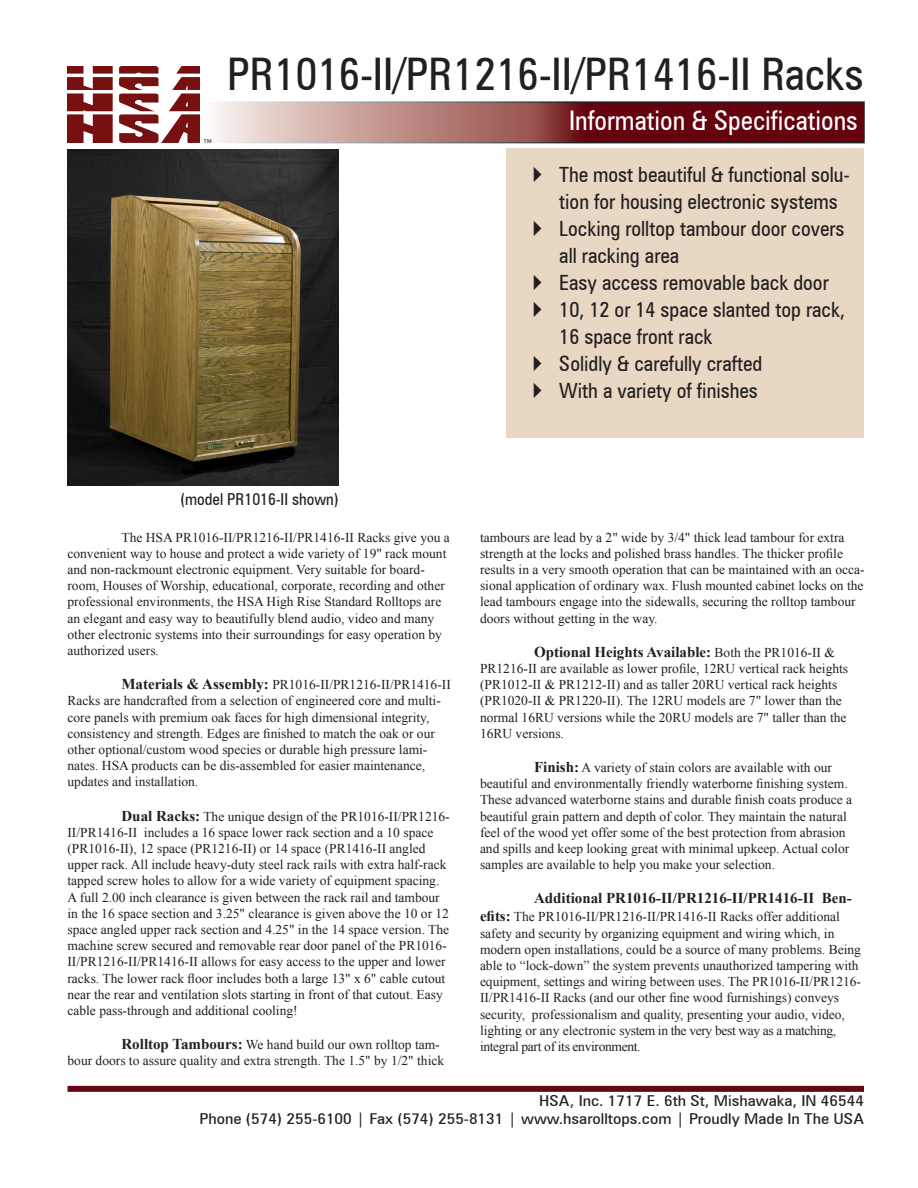
<style>
.page{position:relative;width:918px;height:1188px;background:#fff}
.page>*{position:absolute;margin:0;border:0;box-sizing:border-box;transform-origin:0 0}
.Product_Name_Title{font:condensed 45px "Zurich BT";color:#231f20}
.t1{font:condensed 27px "Zurich BT";color:#fff}
.t2{font:condensed 21px/27px "Zurich BT";color:#231f20}
.Captioning{font:condensed 16.5px "Zurich BT";color:#231f20}
.t3{font:condensed 15px "Zurich BT";color:#231f20;scale:1.2 1}
.Spec_page_1_body{font:700 15px "Times New Roman";color:#231f20}
.Spec_page_1_body-2{font:13.5px/16.2px "Times New Roman";color:#231f20}
.t4{font:condensed 13.5px "Zurich BT";color:#231f20}
.s1{font-weight:700;font-size:15px}
.s2{font-weight:400;font-size:13.5px}
</style>
<div class="page">
<div style="left:506px;top:148px;width:358px;height:290px;background:#e7d7c3"></div>
<svg style="left:214px;top:104px;width:648px;height:36px;background:#965254"></svg>
<div style="left:200px;top:101px;width:665px;height:42px;border:2px solid #fff"></div>
<div style="left:68px;top:1086px;width:796px;height:6px;background:#650615"></div>
<img style="left:68px;top:66px;width:132px;height:77px">
<img style="left:68px;top:150px;width:271px;height:336px">
<p class="Product_Name_Title" style="left:227px;top:46px;width:638px">PR1016-II/PR1216-II/PR1416-II Racks</p>
<p class="t4" style="left:202px;top:136px;width:13px">™</p>
<p class="t1" style="left:569px;top:104px;width:290px">Information &amp; Specifications</p>
<p class="t2" style="left:559px;top:161px;width:292px">The most beautiful &amp; functional solu&shy;tion for housing electronic systems</p>
<p class="t2" style="left:559px;top:215px;width:287px">Locking rolltop tambour door covers all racking area</p>
<p class="t2" style="left:559px;top:269px;width:271px">Easy access removable back door</p>
<p class="t2" style="left:559px;top:296px;width:287px">10, 12 or 14 space slanted top rack,<br>16 space front rack</p>
<p class="t2" style="left:559px;top:350px;width:205px">Solidly &amp; carefully crafted</p>
<p class="t2" style="left:559px;top:377px;width:200px">With a variety of finishes</p>
<p class="Captioning" style="left:180px;top:489px;width:160px">(model PR1016-II shown)</p>
<p class="Spec_page_1_body-2" style="left:68px;top:529px;width:384px;text-indent:54px">The HSA PR1016-II/PR1216-II/PR1416-II Racks give you a convenient way to house and protect a wide variety of 19" rack mount and non-rackmount electronic equipment. Very suitable for board&shy;room, Houses of Worship, educational, corporate, recording and other professional environments, the HSA High Rise Standard Rolltops are an elegant and easy way to beautifully blend audio, video and many other electronic systems into their surroundings for easy operation by authorized users.</p>
<p class="Spec_page_1_body-2" style="left:68px;top:676px;width:385px;text-indent:54px"><span class="s1">Materials &amp; Assembly:</span> PR1016-II/PR1216-II/PR1416-II Racks are handcrafted from a selection of engineered core and multi&shy;core panels with premium oak faces for high dimensional integrity, consistency and strength. Edges are finished to match the oak or our other optional/custom wood species or durable high pressure lami&shy;nates. HSA products can be dis-assembled for easier maintenance, updates and installation.</p>
<p class="Spec_page_1_body-2" style="left:68px;top:808px;width:384px;text-indent:54px"><span class="s1">Dual Racks:</span> The unique design of the PR1016-II/PR1216- II/PR1416-II includes a 16 space lower rack section and a 10 space (PR1016-II), 12 space (PR1216-II) or 14 space (PR1416-II angled upper rack. All include heavy-duty steel rack rails with extra half-rack tapped screw holes to allow for a wide variety of equipment spacing.<br>A full 2.00 inch clearance is given between the rack rail and tambour in the 16 space section and 3.25" clearance is given above the 10 or 12 space angled upper rack section and 4.25" in the 14 space version. The machine screw secured and removable rear door panel of the PR1016- II/PR1216-II/PR1416-II allows for easy access to the upper and lower racks. The lower rack floor includes both a large 13" x 6" cable cutout near the rear and ventilation slots starting in front of that cutout. Easy cable pass-through and additional cooling!</p>
<p class="Spec_page_1_body-2" style="left:68px;top:1036px;width:378px;text-indent:54px"><span class="s1">Rolltop Tambours:</span> We hand build our own rolltop tam&shy;bour doors to assure quality and extra strength. The 1.5" by 1/2" thick</p>
<p class="Spec_page_1_body-2" style="left:480px;top:529px;width:386px">tambours are lead by a 2" wide by 3/4" thick lead tambour for extra strength at the locks and polished brass handles. The thicker profile results in a very smooth operation that can be maintained with an occa&shy;sional application of ordinary wax. Flush mounted cabinet locks on the lead tambours engage into the sidewalls, securing the rolltop tambour doors without getting in the way.</p>
<p class="Spec_page_1_body" style="left:534px;top:641px;width:302px">Optional Heights Available: <span class="s2">Both the PR1016-II &amp;</span></p>
<p class="Spec_page_1_body-2" style="left:480px;top:660px;width:370px">PR1216-II are available as lower profile, 12RU vertical rack heights (PR1012-II &amp; PR1212-II) and as taller 20RU vertical rack heights (PR1020-II &amp; PR1220-II). The 12RU models are 7" lower than the normal 16RU versions while the 20RU models are 7" taller than the 16RU versions.</p>
<p class="Spec_page_1_body-2" style="left:480px;top:759px;width:374px;text-indent:54px"><span class="s1">Finish:</span> A variety of stain colors are available with our beautiful and environmentally friendly waterborne finishing system.<br>These advanced waterborne stains and durable finish coats produce a beautiful grain pattern and depth of color. They maintain the natural feel of the wood yet offer some of the best protection from abrasion and spills and keep looking great with minimal upkeep. Actual color samples are available to help you make your selection.</p>
<p class="Spec_page_1_body" style="left:534px;top:888px;width:319px">Additional PR1016-II/PR1216-II/PR1416-II Ben-</p>
<p class="Spec_page_1_body-2" style="left:480px;top:908px;width:383px"><span class="s1">efits:</span> The PR1016-II/PR1216-II/PR1416-II Racks offer additional safety and security by organizing equipment and wiring which, in modern open installations, could be a source of many problems. Being able to “lock-down” the system prevents unauthorized tampering with equipment, settings and wiring between uses. The PR1016-II/PR1216- II/PR1416-II Racks (and our other fine wood furnishings) conveys security, professionalism and quality, presenting your audio, video, lighting or any electronic system in the very best way as a matching, integral part of its environment.</p>
<p class="t3" style="left:539px;top:1091px;width:272px">HSA, Inc. 1717 E. 6th St, Mishawaka, IN 46544</p>
<p class="t3" style="left:199px;top:1109px;width:555px">Phone (574) 255-6100 | Fax (574) 255-8131 | www.hsarolltops.com | Proudly Made In The USA</p>
</div>
